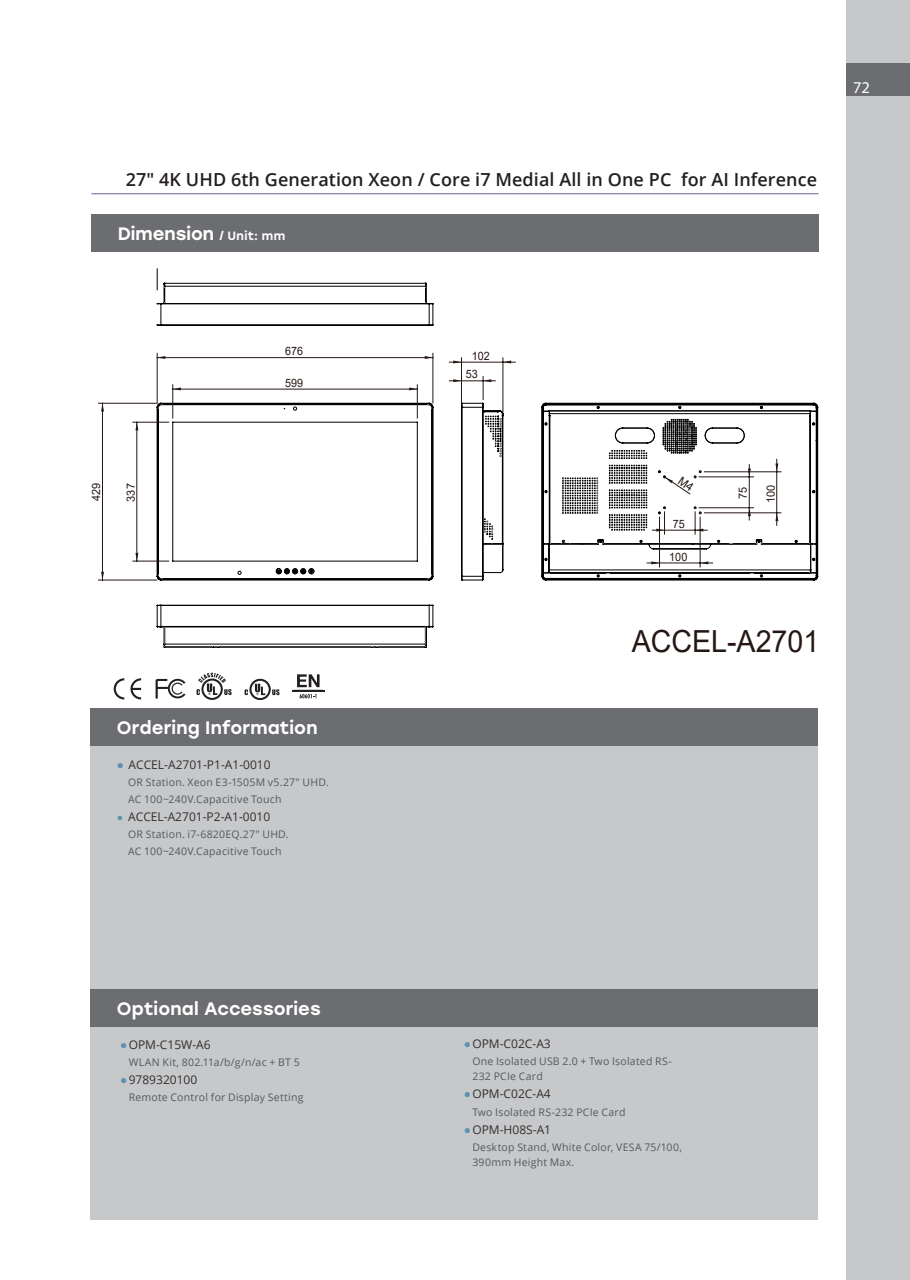
<style>
.page{position:relative;width:910px;height:1280px;background:#fff}
.page>*{position:absolute;margin:0;border:0;box-sizing:border-box;transform-origin:0 0}
.t1{font:30.45px "Arial";color:#241714;scale:.94 1}
.次標題{font:600 18px "Open Sans";letter-spacing:.005em;color:#231f20}
._01_title{font:500 18px "Stolzl";letter-spacing:.005em;color:#fff}
.t2{font:16.5px "Myriad Pro";color:#fff}
.t3{font:12px "Open Sans";color:#312f30}
.t4{font:11.55px "Arial";color:#241714;scale:.94 1}
.t5{font:11.4px "Arial";color:#241714;scale:.96 1}
.ordering_optional_co{font:10.5px/15px "Open Sans";letter-spacing:.02em;color:#57585a}
.s1{font-size:12px}
.s2{font-family:"Arial";color:#5b91b1}
.s3{font-family:"Arial";font-size:10.5px;color:#5b91b1}
</style>
<div class="page">
<div style="left:846px;top:0;width:64px;height:1280px;background:#c7c8ca"></div>
<div style="left:846px;top:63px;width:64px;height:32px;background:#6c6d70"></div>
<div style="left:91px;top:711px;width:727px;height:508px;background:#c7c8ca"></div>
<div style="left:91px;top:708px;width:727px;height:37px;background:#6c6d70"></div>
<div style="left:91px;top:989px;width:727px;height:37px;background:#6c6d70"></div>
<svg style="left:114px;top:678px;width:10px;height:21px"></svg>
<svg style="left:131px;top:678px;width:10px;height:21px"></svg>
<svg style="left:156px;top:679px;width:29px;height:19px"></svg>
<svg style="left:196px;top:673px;width:36px;height:27px"></svg>
<svg style="left:294px;top:674px;width:29px;height:24px"></svg>
<hr style="left:292px;top:690px;width:32px;height:1px;background:#231f20">
<svg style="left:245px;top:679px;width:34px;height:21px"></svg>
<svg style="left:157px;top:403px;width:276px;height:177px"></svg>
<svg style="left:428px;top:575px;width:5px;height:4px"></svg>
<svg style="left:428px;top:404px;width:5px;height:5px"></svg>
<svg style="left:158px;top:575px;width:5px;height:4px"></svg>
<svg style="left:158px;top:404px;width:5px;height:5px"></svg>
<svg style="left:425px;top:356px;width:8px;height:3px"></svg>
<svg style="left:158px;top:356px;width:7px;height:3px"></svg>
<hr style="left:433px;top:353px;width:1px;height:50px;background:#241714">
<hr style="left:157px;top:353px;width:1px;height:50px;background:#241714">
<hr style="left:157px;top:357px;width:276px;height:1px;background:#241714">
<svg style="left:101px;top:572px;width:3px;height:8px"></svg>
<hr style="left:99px;top:403px;width:58px;height:1px;background:#241714">
<hr style="left:99px;top:580px;width:58px;height:1px;background:#241714">
<hr style="left:102px;top:403px;width:1px;height:177px;background:#241714">
<svg style="left:173px;top:387px;width:8px;height:2px"></svg>
<svg style="left:409px;top:387px;width:8px;height:2px"></svg>
<hr style="left:172px;top:385px;width:1px;height:33px;background:#241714">
<hr style="left:417px;top:385px;width:1px;height:33px;background:#241714">
<hr style="left:173px;top:389px;width:244px;height:1px;background:#241714">
<svg style="left:135px;top:553px;width:2px;height:8px"></svg>
<hr style="left:133px;top:561px;width:36px;height:1px;background:#241714">
<hr style="left:133px;top:422px;width:36px;height:1px;background:#241714">
<hr style="left:137px;top:422px;width:1px;height:139px;background:#241714">
<svg style="left:157px;top:269px;width:277px;height:57px"></svg>
<svg style="left:449px;top:377px;width:55px;height:203px"></svg>
<hr style="left:461px;top:358px;width:1px;height:45px;background:#241714">
<hr style="left:503px;top:358px;width:1px;height:54px;background:#241714">
<svg style="left:449px;top:360px;width:12px;height:3px"></svg>
<hr style="left:461px;top:362px;width:42px;height:1px;background:#241714">
<svg style="left:503px;top:360px;width:12px;height:3px"></svg>
<hr style="left:165px;top:644px;width:260px;height:1px;background:#000">
<hr style="left:165px;top:647px;width:48px;height:1px;background:#000">
<hr style="left:219px;top:647px;width:152px;height:1px;background:#000">
<hr style="left:377px;top:647px;width:48px;height:1px;background:#000">
<hr style="left:161px;top:626px;width:268px;height:1px;background:#000">
<hr style="left:161px;top:627px;width:268px;height:1px;background:#000">
<hr style="left:161px;top:605px;width:268px;height:1px;background:#000">
<svg style="left:157px;top:605px;width:9px;height:43px"></svg>
<svg style="left:425px;top:605px;width:9px;height:43px"></svg>
<div style="left:91px;top:214px;width:728px;height:38px;background:#6c6d70"></div>
<hr style="left:91px;top:194px;width:728px;height:1px;background:#6e5aa6">
<svg style="left:543px;top:404px;width:274px;height:175px"></svg>
<p class="次標題" style="left:126px;top:167px;width:693px">27" 4K UHD 6th Generation Xeon / Core i7 Medial All in One PC for AI Inference</p>
<h2 class="_01_title" style="left:118px;top:221px;width:169px">Dimension <span class="s1">/ Unit: mm</span></h2>
<h3 class="t2" style="left:853px;top:77px;width:18px">72</h3>
<p class="t5" style="left:88px;top:501px;width:21px;rotate:-90deg">429</p>
<p class="t5" style="left:123px;top:502px;width:21px;rotate:-90deg">337</p>
<p class="t4" style="left:285px;top:343px;width:21px">676</p>
<p class="t4" style="left:285px;top:375px;width:21px">599</p>
<p class="_01_title" style="left:117px;top:715px;width:202px">Ordering Information</p>
<p class="t3" style="left:117px;top:756px;width:155px"><span class="s2">●</span> ACCEL-A2701-P1-A1-0010</p>
<p class="ordering_optional_co" style="left:128px;top:774px;width:202px">OR Station. Xeon E3-1505M v5.27" UHD.</p>
<p class="ordering_optional_co" style="left:128px;top:792px;width:155px">AC 100~240V.Capacitive Touch</p>
<p class="t3" style="left:117px;top:809px;width:155px"><span class="s3">●</span> ACCEL-A2701-P2-A1-0010</p>
<p class="ordering_optional_co" style="left:128px;top:827px;width:162px">OR Station. i7-6820EQ.27" UHD.</p>
<p class="ordering_optional_co" style="left:128px;top:844px;width:155px">AC 100~240V.Capacitive Touch</p>
<p class="t4" style="left:472px;top:348px;width:21px">102</p>
<p class="t4" style="left:466px;top:366px;width:14px">53</p>
<p class="t4" style="left:673px;top:516px;width:14px">75</p>
<p class="t4" style="left:669px;top:549px;width:21px">100</p>
<p class="t5" style="left:735px;top:499px;width:14px;rotate:-90deg">75</p>
<p class="t5" style="left:763px;top:503px;width:20px;rotate:-90deg">100</p>
<h1 class="t1" style="left:632px;top:621px;width:201px">ACCEL-A2701</h1>
<p class="_01_title" style="left:117px;top:996px;width:205px">Optional Accessories</p>
<p class="t3" style="left:120px;top:1036px;width:92px"><span class="s2">●</span>OPM-C15W-A6</p>
<p class="ordering_optional_co" style="left:129px;top:1054px;width:173px">WLAN Kit, 802.11a/b/g/n/ac + BT 5</p>
<p class="t3" style="left:120px;top:1071px;width:79px"><span class="s2">●</span>9789320100</p>
<p class="ordering_optional_co" style="left:129px;top:1089px;width:176px">Remote Control for Display Setting</p>
<p class="t3" style="left:464px;top:1036px;width:88px"><span class="s2">●</span>OPM-C02C-A3</p>
<p class="ordering_optional_co" style="left:472px;top:1054px;width:201px">One Isolated USB 2.0 + Two Isolated RS-<br>232 PCIe Card</p>
<p class="t3" style="left:464px;top:1086px;width:88px"><span class="s2">●</span>OPM-C02C-A4</p>
<p class="ordering_optional_co" style="left:472px;top:1104px;width:155px">Two Isolated RS-232 PCIe Card</p>
<p class="t3" style="left:464px;top:1121px;width:89px"><span class="s2">●</span>OPM-H08S-A1</p>
<p class="ordering_optional_co" style="left:472px;top:1139px;width:211px">Desktop Stand, White Color, VESA 75/100,<br>390mm Height Max.</p>
</div>
